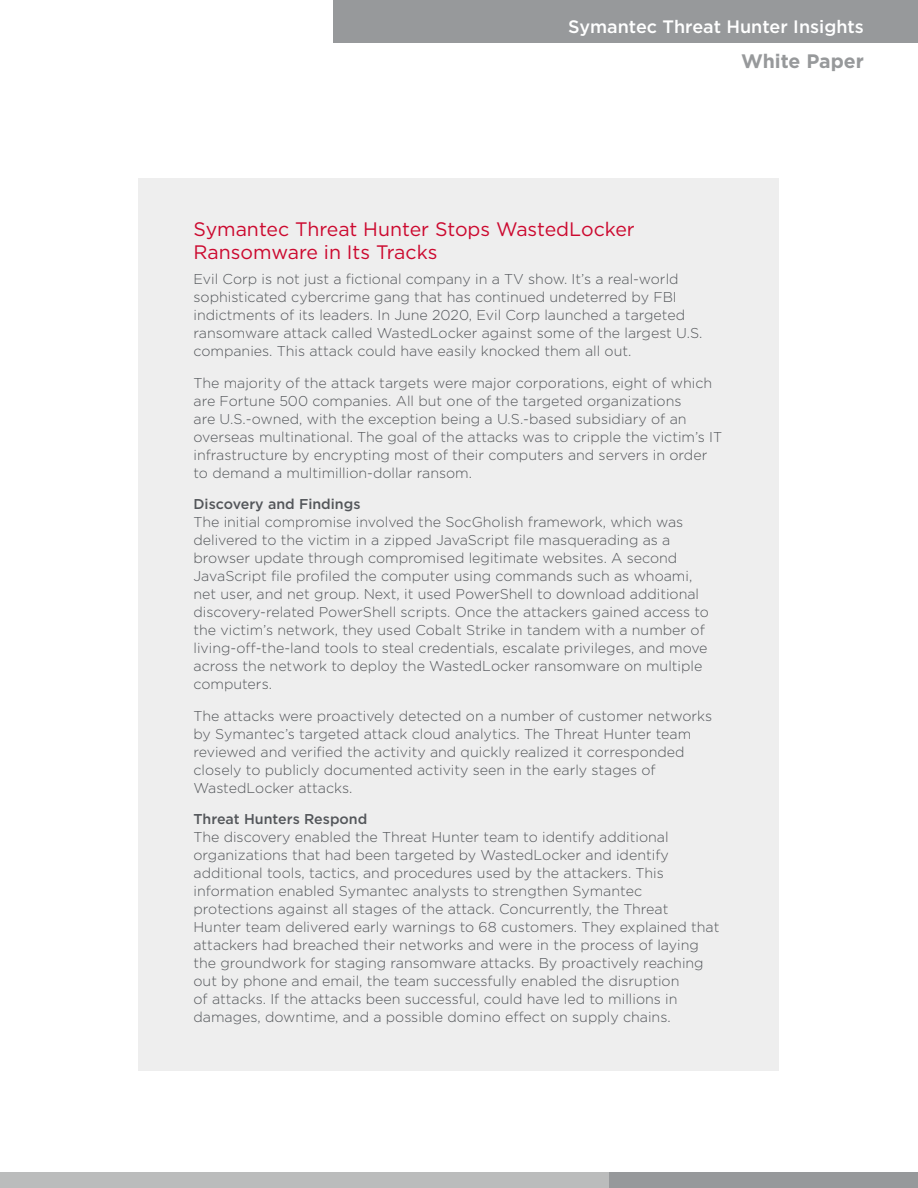
<style>
.page{position:relative;width:918px;height:1188px;background:#fff}
.page>*{position:absolute;margin:0;border:0;box-sizing:border-box;transform-origin:0 0}
.Body_Head{font:19.5px/23.4px "Gotham";color:#cc092f}
.t1{font:700 19.5px "Gotham";color:#97999b}
.t2{font:500 18px "Gotham";color:#fff}
.Body_Text{font:300 14.25px/18px "Gotham";color:#53565a}
.Body_Subhead_Medium{font:500 14.25px "Gotham";color:#53565a}
</style>
<div class="page">
<div style="left:0;top:1172px;width:707px;height:16px;background:#bbbcbc"></div>
<div style="left:609px;top:1172px;width:309px;height:16px;background:#97999b"></div>
<div style="left:333px;top:0;width:585px;height:43px;background:#97999b"></div>
<div style="left:139px;top:178px;width:640px;height:892px;background:#eee"></div>
<p class="t2" style="left:568px;top:15px;width:297px">Symantec Threat Hunter Insights</p>
<h1 class="t1" style="left:741px;top:48px;width:124px">White Paper</h1>
<p class="Body_Head" style="left:194px;top:217px;width:443px">Symantec Threat Hunter Stops WastedLocker<br>Ransomware in Its Tracks</p>
<p class="Body_Text" style="left:194px;top:270px;width:511px">Evil Corp is not just a fictional company in a TV show. It’s a real-world sophisticated cybercrime gang that has continued undeterred by FBI indictments of its leaders. In June 2020, Evil Corp launched a targeted ransomware attack called WastedLocker against some of the largest U.S. companies. This attack could have easily knocked them all out.</p>
<p class="Body_Text" style="left:194px;top:373px;width:530px">The majority of the attack targets were major corporations, eight of which are Fortune 500 companies. All but one of the targeted organizations<br>are U.S.-owned, with the exception being a U.S.-based subsidiary of an overseas multinational. The goal of the attacks was to cripple the victim’s IT infrastructure by encrypting most of their computers and servers in order to demand a multimillion-dollar ransom.</p>
<p class="Body_Subhead_Medium" style="left:194px;top:495px;width:168px">Discovery and Findings</p>
<p class="Body_Text" style="left:194px;top:513px;width:517px">The initial compromise involved the SocGholish framework, which was delivered to the victim in a zipped JavaScript file masquerading as a browser update through compromised legitimate websites. A second JavaScript file profiled the computer using commands such as whoami, net user, and net group. Next, it used PowerShell to download additional discovery-related PowerShell scripts. Once the attackers gained access to the victim’s network, they used Cobalt Strike in tandem with a number of living-off-the-land tools to steal credentials, escalate privileges, and move across the network to deploy the WastedLocker ransomware on multiple computers.</p>
<p class="Body_Text" style="left:194px;top:706px;width:520px">The attacks were proactively detected on a number of customer networks by Symantec’s targeted attack cloud analytics. The Threat Hunter team reviewed and verified the activity and quickly realized it corresponded closely to publicly documented activity seen in the early stages of WastedLocker attacks.</p>
<p class="Body_Subhead_Medium" style="left:194px;top:810px;width:175px">Threat Hunters Respond</p>
<p class="Body_Text" style="left:194px;top:828px;width:527px">The discovery enabled the Threat Hunter team to identify additional organizations that had been targeted by WastedLocker and identify additional tools, tactics, and procedures used by the attackers. This information enabled Symantec analysts to strengthen Symantec protections against all stages of the attack. Concurrently, the Threat Hunter team delivered early warnings to 68 customers. They explained that attackers had breached their networks and were in the process of laying the groundwork for staging ransomware attacks. By proactively reaching out by phone and email, the team successfully enabled the disruption<br>of attacks. If the attacks been successful, could have led to millions in damages, downtime, and a possible domino effect on supply chains.</p>
</div>
